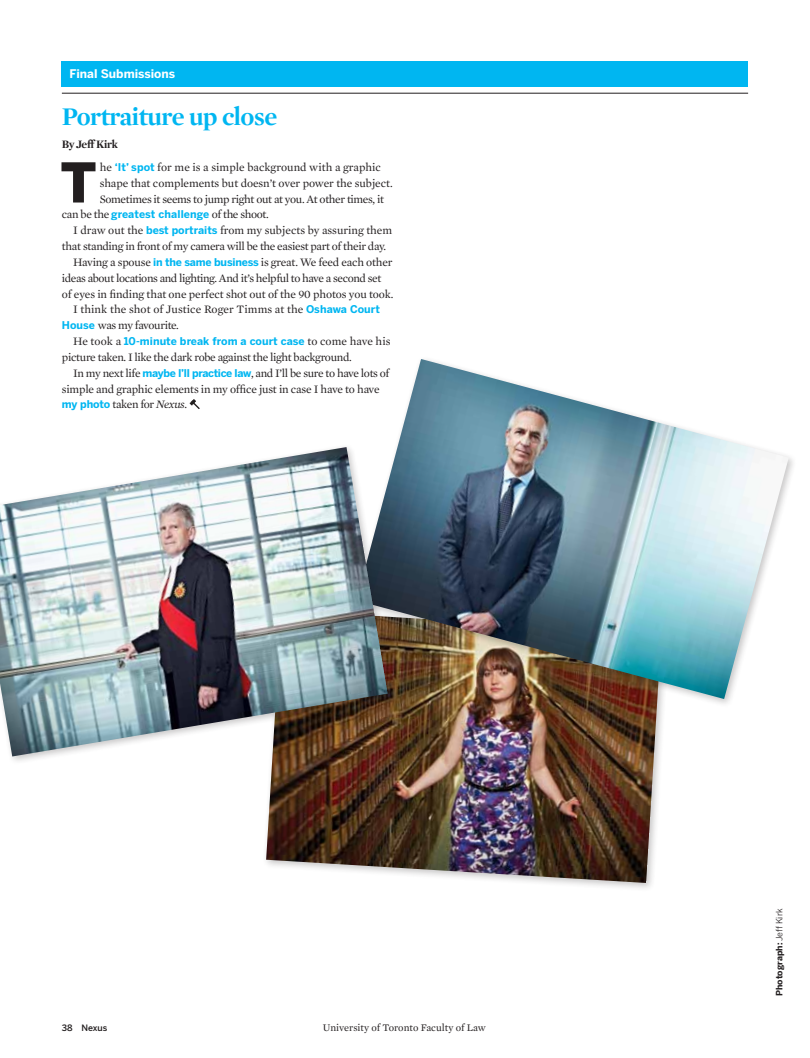
<style>
.page{position:relative;width:810px;height:1058px;background:#fff}
.page>*{position:absolute;margin:0;border:0;box-sizing:border-box;transform-origin:0 0}
.t1{font:900 54.38px "Benton Sans";color:#231f20}
.t2{font:700 26px "Mercury Display";letter-spacing:-.02em;color:#00b6f1}
.t3{font:700 11.88px "Benton Sans";color:#fff}
.t4{font:11.5px "Mercury Text G1 Roman";letter-spacing:-.025em;color:#231f20}
.t5{font:11.5px "Mercury Text G1 Roman";letter-spacing:.005em;color:#231f20}
.t6{font:11.5px "Mercury Text G1 Roman";color:#231f20}
.t7{font:11.5px "Mercury Text G1 Roman";letter-spacing:-.005em;color:#231f20}
.t8{font:700 11.5px "Mercury Display";letter-spacing:-.03em;color:#231f20}
.t9{font:700 10.62px "Benton Sans";letter-spacing:.005em;color:#00b6f1}
.t10{font:10.25px "Mercury Text G1 Roman";color:#231f20}
.t11{font:700 8.75px "Benton Sans";color:#231f20}
.t12{font:500 8.75px "Benton Sans";color:#231f20}
.s1{font-family:"Benton Sans";font-weight:700;font-size:10.62px;color:#00b6f1}
.s2{font-family:"Mercury Text G1 Roman";font-weight:400;font-size:11.5px;color:#231f20}
.s3{font-family:"Mercury Text G1";font-style:italic}
.s4{font-weight:400}
</style>
<div class="page">
<div style="left:62px;top:62px;width:686px;height:25px;background:#00b6f1"></div>
<img style="left:266px;top:707px;width:395px;height:176px">
<svg style="left:190px;top:399px;width:10px;height:10px"></svg>
<hr style="left:62px;top:93px;width:686px;height:1px;background:#231f20">
<div style="left:353px;top:355px;width:445px;height:352px;background:#231f20;opacity:.25"></div>
<img style="left:356px;top:359px;width:433px;height:340px">
<div style="left:0;top:443px;width:396px;height:322px;background:#231f20;opacity:.25"></div>
<img style="left:0;top:447px;width:388px;height:309px">
<p class="t3" style="left:69px;top:67px;width:107px">Final Submissions</p>
<h2 class="t2" style="left:62px;top:101px;width:217px">Portraiture up close</h2>
<p class="t8" style="left:62px;top:137px;width:57px">By Jeff Kirk</p>
<h1 class="t1" style="left:61px;top:150px;width:36px">T</h1>
<p class="t5" style="left:100px;top:160px;width:283px">he <span class="s1">‘It’ spot</span> for me is a simple background with a graphic</p>
<p class="t7" style="left:100px;top:176px;width:294px">shape that complements but doesn’t over power the subject.</p>
<p class="t4" style="left:100px;top:192px;width:286px">Sometimes it seems to jump right out at you. At other times, it</p>
<p class="t4" style="left:62px;top:208px;width:209px">can be the <span class="s1">greatest challenge</span> of the shoot.</p>
<p class="t6" style="left:73px;top:223px;width:321px">I draw out the <span class="s1">best portraits</span> from my subjects by assuring them</p>
<p class="t4" style="left:62px;top:239px;width:326px">that standing in front of my camera will be the easiest part of their day.</p>
<p class="t4" style="left:73px;top:255px;width:321px">Having a spouse <span class="s1">in the same business</span> is great. We feed each other</p>
<p class="t4" style="left:62px;top:271px;width:321px">ideas about locations and lighting. And it’s helpful to have a second set</p>
<p class="t4" style="left:62px;top:287px;width:333px">of eyes in finding that one perfect shot out of the 90 photos you took.</p>
<p class="t5" style="left:73px;top:303px;width:308px">I think the shot of Justice Roger Timms at the <span class="s1">Oshawa Court</span></p>
<p class="t4" style="left:62px;top:318px;width:119px"><span class="s1">House</span> was my favourite.</p>
<p class="t9" style="left:73px;top:335px;width:319px"><span class="s2">He took a</span> 10-minute break from a court case <span class="s2">to come have his</span></p>
<p class="t4" style="left:62px;top:350px;width:291px">picture taken. I like the dark robe against the light background.</p>
<p class="t4" style="left:73px;top:366px;width:318px">In my next life <span class="s1">maybe I’ll practice law</span>, and I’ll be sure to have lots of</p>
<p class="t4" style="left:62px;top:382px;width:319px">simple and graphic elements in my office just in case I have to have</p>
<p class="t4" style="left:62px;top:398px;width:127px"><span class="s1">my photo</span> taken for <span class="s3">Nexus</span>.</p>
<p class="t12" style="left:62px;top:1022px;width:47px">38 Nexus</p>
<p class="t10" style="left:323px;top:1021px;width:165px">University of Toronto Faculty of Law</p>
<p class="t11" style="left:774px;top:996px;width:89px;rotate:-90deg">Photograph: <span class="s4">Jeff Kirk</span></p>
</div>
